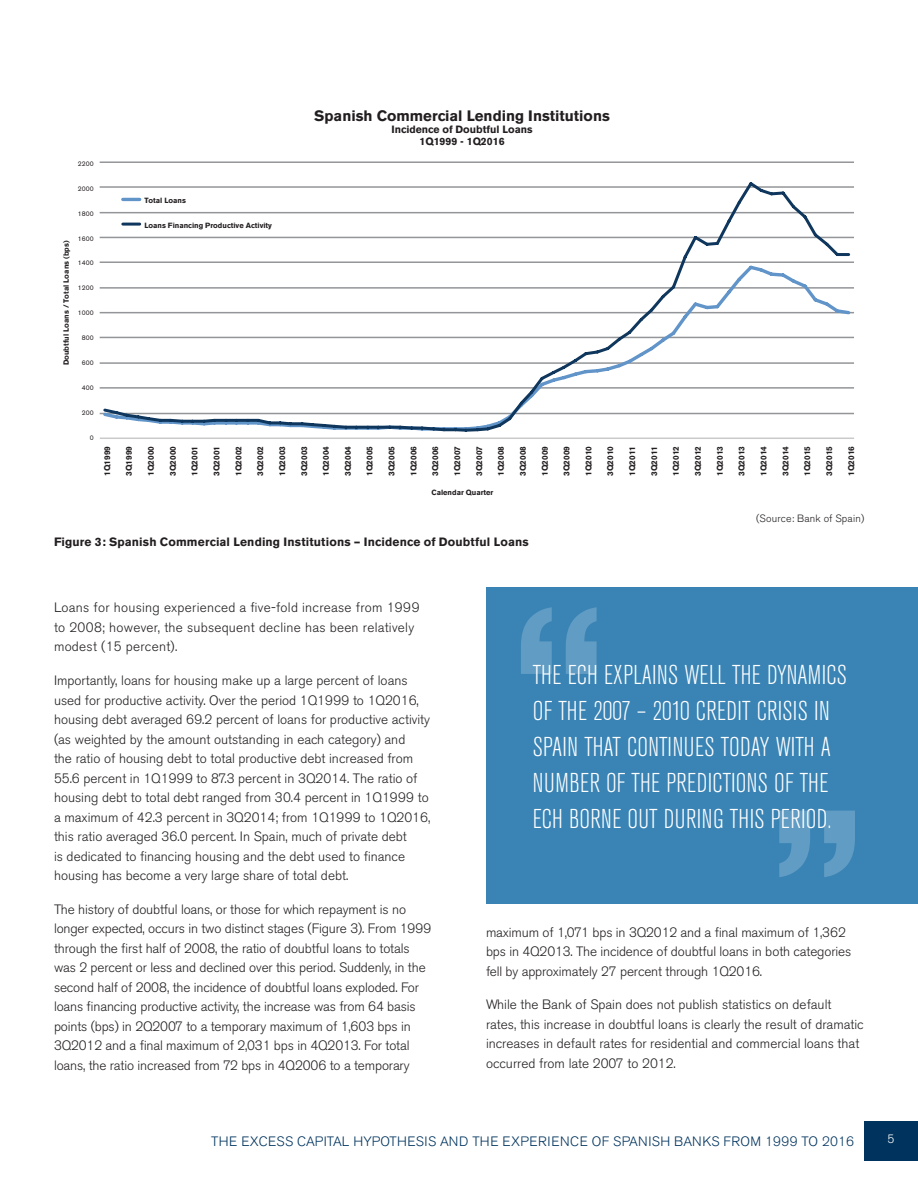
<style>
.page{position:relative;width:918px;height:1188px;background:#fff}
.page>*{position:absolute;margin:0;border:0;box-sizing:border-box;transform-origin:0 0}
.t1{font:700 195px "Akzidenz Grotesk BE";color:#fff}
.Body_Text{font:300 condensed 27px/36px "Akzidenz Grotesk BE";letter-spacing:.01em;color:#fff}
.t2{font:700 15px "Akzidenz Grotesk BE";color:#231f20}
.Body_Text-2{font:300 13.5px/19.5px "Akzidenz Grotesk BE";color:#231f20}
.Body_Text-3{font:300 13.5px/19.5px "Akzidenz Grotesk BE";letter-spacing:.02em;color:#231f20}
.t3{font:300 13.5px "Akzidenz Grotesk BE";letter-spacing:.03em;color:#00345e}
.Bullets{font:700 12px "Akzidenz Grotesk BE";letter-spacing:.01em;color:#231f20}
.t4{font:300 12px "Akzidenz Grotesk BE";color:#fff}
.t5{font:700 10.5px/12px "Akzidenz Grotesk BE";color:#231f20;text-align:center}
.Bullets-2{font:300 10.5px "Akzidenz Grotesk BE";letter-spacing:.02em;color:#231f20}
.t6{font:700 8.25px "Akzidenz Grotesk BE";color:#231f20}
.t7{font:700 7.5px "Akzidenz Grotesk BE";color:#231f20}
.t8{font:6.75px "Akzidenz Grotesk BE";color:#231f20}
</style>
<div class="page">
<div style="left:864px;top:1122px;width:54px;height:39px;background:#00345e"></div>
<div style="left:486px;top:588px;width:432px;height:316px;background:#3a84b5"></div>
<hr style="left:100px;top:413px;width:754px;height:1px;background:#939598">
<hr style="left:100px;top:387px;width:754px;height:2px;background:#939598">
<hr style="left:100px;top:362px;width:754px;height:2px;background:#939598">
<hr style="left:100px;top:337px;width:754px;height:1px;background:#939598">
<hr style="left:100px;top:312px;width:754px;height:1px;background:#939598">
<hr style="left:100px;top:287px;width:754px;height:2px;background:#939598">
<hr style="left:100px;top:261px;width:754px;height:2px;background:#939598">
<hr style="left:100px;top:237px;width:754px;height:1px;background:#939598">
<hr style="left:100px;top:212px;width:754px;height:1px;background:#939598">
<hr style="left:100px;top:186px;width:754px;height:2px;background:#939598">
<hr style="left:100px;top:161px;width:754px;height:2px;background:#939598">
<hr style="left:100px;top:438px;width:754px;height:1px;background:#cbcaca">
<svg style="left:101px;top:182px;width:751px;height:250px"></svg>
<hr style="left:123px;top:198px;width:17px;height:3px;background:#6194c9">
<hr style="left:123px;top:223px;width:17px;height:3px;background:#0f365c">
<p class="t7" style="left:62px;top:365px;width:126px;rotate:-90deg">Doubtful Loans / Total Loans (bps)</p>
<p class="t8" style="left:78px;top:159px;width:17px">2200</p>
<p class="t8" style="left:78px;top:184px;width:17px">2000</p>
<p class="t8" style="left:78px;top:209px;width:17px">1800</p>
<p class="t8" style="left:78px;top:234px;width:17px">1600</p>
<p class="t8" style="left:78px;top:259px;width:17px">1400</p>
<p class="t8" style="left:78px;top:284px;width:17px">1200</p>
<p class="t8" style="left:78px;top:309px;width:17px">1000</p>
<p class="t8" style="left:82px;top:334px;width:13px">800</p>
<p class="t8" style="left:82px;top:359px;width:13px">600</p>
<p class="t8" style="left:82px;top:384px;width:13px">400</p>
<p class="t8" style="left:82px;top:409px;width:13px">200</p>
<p class="t8" style="left:90px;top:434px;width:5px">0</p>
<p class="t7" style="left:144px;top:196px;width:43px">Total Loans</p>
<p class="t7" style="left:144px;top:221px;width:129px">Loans Financing Productive Activity</p>
<p class="t2" style="left:314px;top:107px;width:297px">Spanish Commercial Lending Institutions</p>
<p class="t5" style="left:392px;top:123px;width:143px">Incidence of Doubtful Loans<br>1Q1999 - 1Q2016</p>
<p class="t6" style="left:102px;top:476px;width:31px;rotate:-90deg">1Q1999</p>
<p class="t6" style="left:124px;top:476px;width:31px;rotate:-90deg">3Q1999</p>
<p class="t6" style="left:146px;top:476px;width:31px;rotate:-90deg">1Q2000</p>
<p class="t6" style="left:168px;top:476px;width:31px;rotate:-90deg">3Q2000</p>
<p class="t6" style="left:190px;top:476px;width:31px;rotate:-90deg">1Q2001</p>
<p class="t6" style="left:212px;top:476px;width:31px;rotate:-90deg">3Q2001</p>
<p class="t6" style="left:234px;top:476px;width:31px;rotate:-90deg">1Q2002</p>
<p class="t6" style="left:256px;top:476px;width:31px;rotate:-90deg">3Q2002</p>
<p class="t6" style="left:277px;top:476px;width:31px;rotate:-90deg">1Q2003</p>
<p class="t6" style="left:299px;top:476px;width:31px;rotate:-90deg">3Q2003</p>
<p class="t6" style="left:321px;top:476px;width:31px;rotate:-90deg">1Q2004</p>
<p class="t6" style="left:343px;top:476px;width:31px;rotate:-90deg">3Q2004</p>
<p class="t6" style="left:365px;top:476px;width:31px;rotate:-90deg">1Q2005</p>
<p class="t6" style="left:387px;top:476px;width:31px;rotate:-90deg">3Q2005</p>
<p class="t6" style="left:409px;top:476px;width:31px;rotate:-90deg">1Q2006</p>
<p class="t6" style="left:431px;top:476px;width:31px;rotate:-90deg">3Q2006</p>
<p class="t6" style="left:453px;top:476px;width:31px;rotate:-90deg">1Q2007</p>
<p class="t6" style="left:474px;top:476px;width:31px;rotate:-90deg">3Q2007</p>
<p class="t6" style="left:496px;top:476px;width:31px;rotate:-90deg">1Q2008</p>
<p class="t6" style="left:518px;top:476px;width:31px;rotate:-90deg">3Q2008</p>
<p class="t6" style="left:540px;top:476px;width:31px;rotate:-90deg">1Q2009</p>
<p class="t6" style="left:562px;top:476px;width:31px;rotate:-90deg">3Q2009</p>
<p class="t6" style="left:584px;top:476px;width:31px;rotate:-90deg">1Q2010</p>
<p class="t6" style="left:606px;top:476px;width:31px;rotate:-90deg">3Q2010</p>
<p class="t6" style="left:628px;top:476px;width:31px;rotate:-90deg">1Q2011</p>
<p class="t6" style="left:649px;top:476px;width:31px;rotate:-90deg">3Q2011</p>
<p class="t6" style="left:671px;top:476px;width:31px;rotate:-90deg">1Q2012</p>
<p class="t6" style="left:693px;top:476px;width:31px;rotate:-90deg">3Q2012</p>
<p class="t6" style="left:715px;top:476px;width:31px;rotate:-90deg">1Q2013</p>
<p class="t6" style="left:737px;top:476px;width:31px;rotate:-90deg">3Q2013</p>
<p class="t6" style="left:759px;top:476px;width:31px;rotate:-90deg">1Q2014</p>
<p class="t6" style="left:781px;top:476px;width:31px;rotate:-90deg">3Q2014</p>
<p class="t6" style="left:803px;top:476px;width:31px;rotate:-90deg">1Q2015</p>
<p class="t6" style="left:824px;top:476px;width:31px;rotate:-90deg">3Q2015</p>
<p class="t6" style="left:846px;top:476px;width:31px;rotate:-90deg">1Q2016</p>
<p class="t7" style="left:432px;top:488px;width:63px">Calendar Quarter</p>
<p class="Bullets-2" style="left:756px;top:512px;width:110px">(Source: Bank of Spain)</p>
<p class="Bullets" style="left:54px;top:535px;width:476px">Figure 3: Spanish Commercial Lending Institutions – Incidence of Doubtful Loans</p>
<p class="Body_Text-3" style="left:54px;top:598px;width:367px">Loans for housing experienced a five-fold increase from 1999 to 2008; however, the subsequent decline has been relatively modest (15 percent).</p>
<p class="Body_Text-2" style="left:54px;top:671px;width:378px">Importantly, loans for housing make up a large percent of loans used for productive activity. Over the period 1Q1999 to 1Q2016, housing debt averaged 69.2 percent of loans for productive activity (as weighted by the amount outstanding in each category) and<br>the ratio of housing debt to total productive debt increased from 55.6 percent in 1Q1999 to 87.3 percent in 3Q2014. The ratio of housing debt to total debt ranged from 30.4 percent in 1Q1999 to a maximum of 42.3 percent in 3Q2014; from 1Q1999 to 1Q2016, this ratio averaged 36.0 percent. In Spain, much of private debt<br>is dedicated to financing housing and the debt used to finance housing has become a very large share of total debt.</p>
<p class="Body_Text-2" style="left:54px;top:899px;width:379px">The history of doubtful loans, or those for which repayment is no longer expected, occurs in two distinct stages (Figure 3). From 1999 through the first half of 2008, the ratio of doubtful loans to totals was 2 percent or less and declined over this period. Suddenly, in the second half of 2008, the incidence of doubtful loans exploded. For loans financing productive activity, the increase was from 64 basis points (bps) in 2Q2007 to a temporary maximum of 1,603 bps in 3Q2012 and a final maximum of 2,031 bps in 4Q2013. For total loans, the ratio increased from 72 bps in 4Q2006 to a temporary</p>
<h1 class="t1" style="left:512px;top:566px;width:95px">“</h1>
<p class="Body_Text" style="left:533px;top:658px;width:316px">THE ECH EXPLAINS WELL THE DYNAMICS OF THE 2007 – 2010 CREDIT CRISIS IN SPAIN THAT CONTINUES TODAY WITH A NUMBER OF THE PREDICTIONS OF THE ECH BORNE OUT DURING THIS PERIOD.</p>
<h1 class="t1" style="left:864px;top:919px;width:95px;rotate:-180deg">“</h1>
<p class="Body_Text-2" style="left:486px;top:923px;width:367px">maximum of 1,071 bps in 3Q2012 and a final maximum of 1,362 bps in 4Q2013. The incidence of doubtful loans in both categories fell by approximately 27 percent through 1Q2016.</p>
<p class="Body_Text-2" style="left:486px;top:995px;width:379px">While the Bank of Spain does not publish statistics on default rates, this increase in doubtful loans is clearly the result of dramatic increases in default rates for residential and commercial loans that occurred from late 2007 to 2012.</p>
<p class="t3" style="left:211px;top:1134px;width:644px">THE EXCESS CAPITAL HYPOTHESIS AND THE EXPERIENCE OF SPANISH BANKS FROM 1999 TO 2016</p>
<p class="t4" style="left:888px;top:1132px;width:8px">5</p>
</div>
